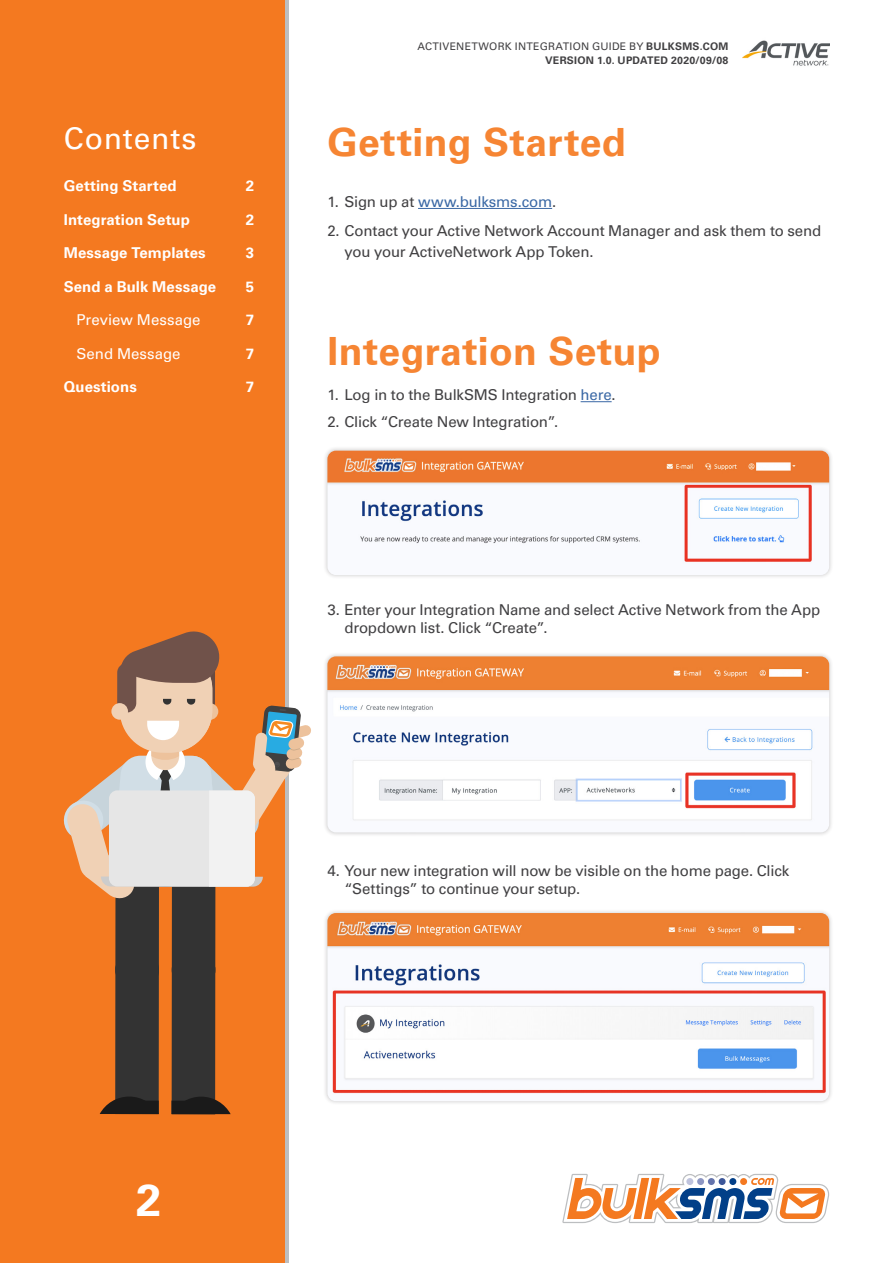
<style>
.page{position:relative;width:893px;height:1263px;background:#fff}
.page>*{position:absolute;margin:0;border:0;box-sizing:border-box;transform-origin:0 0}
.t1{font:700 45px "Univers LT Pro 65";color:#fff}
.t2{font:700 39px "Univers LT Pro 65";letter-spacing:.01em;color:#f68533}
.t3{font:30px "Univers LT Pro 55 Roman";letter-spacing:.025em;color:#fff}
.t4{font:15px/18px "Univers LT Pro 55 Roman";letter-spacing:-.015em;color:#414042}
.t5{font:700 15px "Univers LT Pro 65";color:#fff}
.t6{font:15px "Univers LT Pro 55 Roman";letter-spacing:-.01em;color:#3a68a5}
.t7{font:15px "Univers LT Pro 55 Roman";color:#fff}
.t8{font:10.5px "Univers LT Pro 55 Roman";letter-spacing:.025em;color:#414042}
.t9{font:700 10.5px "Univers LT Pro 65";letter-spacing:.025em;color:#414042}
.s1{font-family:"Univers LT Pro 65";font-weight:700}
.s2{color:#414042}
.s3{color:#3a68a5}
</style>
<div class="page">
<img style="left:743px;top:40px;width:86px;height:26px">
<div style="left:0;top:0;width:285px;height:1263px;background:#f47920"></div>
<hr style="left:418px;top:208px;width:134px;height:1px;background:#3a68a5">
<hr style="left:581px;top:401px;width:31px;height:1px;background:#3a68a5">
<div style="left:323px;top:652px;width:510px;height:185px;background:#f1f0f1"></div>
<img style="left:327px;top:656px;width:502px;height:176px">
<div style="left:323px;top:908px;width:510px;height:197px;background:#231f20;opacity:.25"></div>
<img style="left:327px;top:913px;width:502px;height:188px">
<div style="left:323px;top:446px;width:510px;height:133px;background:#231f20;opacity:.25"></div>
<img style="left:327px;top:451px;width:502px;height:124px">
<div style="left:115px;top:842px;width:44px;height:149px;background:#333;border-radius:22px"></div>
<svg style="left:100px;top:948px;width:59px;height:166px"></svg>
<div style="left:172px;top:842px;width:43px;height:150px;background:#333;border-radius:22px"></div>
<svg style="left:172px;top:948px;width:59px;height:166px"></svg>
<div style="left:172px;top:1101px;width:43px;height:13px;background:#1a1a1a"></div>
<svg style="left:63px;top:626px;width:248px;height:274px"></svg>
<svg style="left:562px;top:1174px;width:267px;height:49px"></svg>
<h3 class="t3" style="left:64px;top:118px;width:134px">Contents</h3>
<p class="t5" style="left:64px;top:175px;width:114px">Getting Started</p>
<p class="t5" style="left:246px;top:175px;width:10px">2</p>
<p class="t5" style="left:64px;top:209px;width:128px">Integration Setup</p>
<p class="t5" style="left:246px;top:209px;width:10px">2</p>
<p class="t5" style="left:64px;top:242px;width:144px">Message Templates</p>
<p class="t5" style="left:246px;top:242px;width:10px">3</p>
<p class="t5" style="left:64px;top:276px;width:154px">Send a Bulk Message</p>
<p class="t5" style="left:246px;top:276px;width:10px">5</p>
<p class="t7" style="left:77px;top:310px;width:126px">Preview Message</p>
<p class="t5" style="left:246px;top:309px;width:10px">7</p>
<p class="t7" style="left:77px;top:343px;width:106px">Send Message</p>
<p class="t5" style="left:246px;top:343px;width:10px">7</p>
<p class="t5" style="left:64px;top:376px;width:75px">Questions</p>
<p class="t5" style="left:246px;top:376px;width:10px">7</p>
<p class="t8" style="left:417px;top:39px;width:313px">ACTIVENETWORK INTEGRATION GUIDE BY <span class="s1">BULKSMS.COM</span></p>
<p class="t9" style="left:545px;top:53px;width:185px">VERSION 1.0. UPDATED 2020/09/08</p>
<h2 class="t2" style="left:327px;top:115px;width:300px">Getting Started</h2>
<p class="t6" style="left:327px;top:191px;width:230px"><span class="s2">1. Sign up at</span> www.bulksms.com<span class="s2">.</span></p>
<p class="t4" style="left:344px;top:220px;width:478px;line-height:21px;text-indent:-17px">2. Contact your Active Network Account Manager and ask them to send you your ActiveNetwork App Token.</p>
<h2 class="t2" style="left:327px;top:324px;width:335px">Integration Setup</h2>
<p class="t4" style="left:327px;top:385px;width:290px">1. Log in to the BulkSMS Integration <span class="s3">here</span>.</p>
<p class="t4" style="left:327px;top:412px;width:233px">2. Click “Create New Integration”.</p>
<p class="t4" style="left:344px;top:600px;width:477px;text-indent:-17px">3. Enter your Integration Name and select Active Network from the App dropdown list. Click “Create”.</p>
<p class="t4" style="left:344px;top:861px;width:446px;text-indent:-17px">4. Your new integration will now be visible on the home page. Click “Settings” to continue your setup.</p>
<h1 class="t1" style="left:136px;top:1168px;width:27px">2</h1>
</div>
